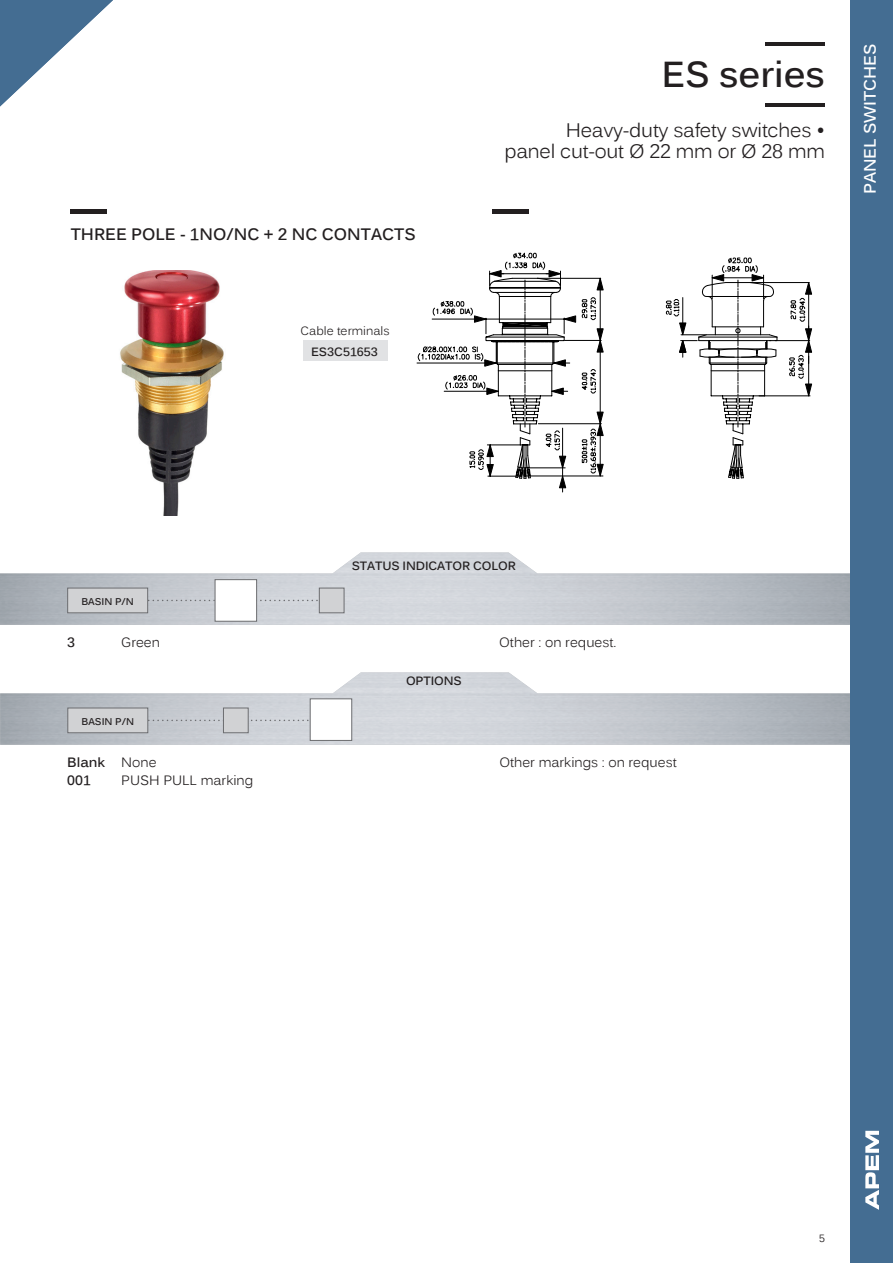
<style>
.page{position:relative;width:893px;height:1263px;background:#fff}
.page>*{position:absolute;margin:0;border:0;box-sizing:border-box;transform-origin:0 0}
.t1{font:700 36px "Kalinga";color:#231f20}
.t2{font:19.5px "Kalinga";letter-spacing:-.01em;color:#231f20}
.t3{font:700 16.5px "Kalinga";color:#231f20}
.t4{font:700 16.5px "Kalinga";color:#fff}
.t5{font:13.5px "Kalinga";color:#231f20}
.t6{font:700 13.5px "Kalinga";color:#231f20}
.t7{font:700 12px "Kalinga";letter-spacing:-.01em;color:#231f20}
.t8{font:12px "Kalinga";color:#231f20}
.t9{font:10.5px "Kalinga";color:#231f20}
.t10{font:700 9.75px "Kalinga";color:#231f20}
.s1{font-weight:400}
</style>
<div class="page">
<svg style="left:0;top:0;width:113px;height:106px"></svg>
<img style="left:0;top:552px;width:850px;height:73px">
<svg style="left:148px;top:600px;width:171px;height:1px"></svg>
<div style="left:215px;top:579px;width:42px;height:43px;background:#fff;border:1px solid #6c6d70"></div>
<div style="left:68px;top:588px;width:80px;height:25px;background:#d1d2d4"></div>
<div style="left:67px;top:588px;width:81px;height:25px;border:1px solid #6c6d70"></div>
<div style="left:319px;top:588px;width:25px;height:25px;background:#d1d2d4;border:1px solid #6c6d70"></div>
<svg style="left:148px;top:720px;width:162px;height:1px"></svg>
<div style="left:310px;top:698px;width:42px;height:43px;background:#fff;border:1px solid #6c6d70"></div>
<div style="left:68px;top:708px;width:80px;height:25px;background:#d1d2d4"></div>
<div style="left:67px;top:708px;width:81px;height:25px;border:1px solid #6c6d70"></div>
<div style="left:223px;top:708px;width:26px;height:25px;background:#d1d2d4;border:1px solid #6c6d70"></div>
<hr style="left:766px;top:103px;width:59px;height:3px;background:#231f20">
<hr style="left:766px;top:43px;width:59px;height:3px;background:#231f20">
<hr style="left:71px;top:209px;width:36px;height:4px;background:#231f20">
<div style="left:303px;top:341px;width:84px;height:20px;background:#e1e2e4"></div>
<hr style="left:493px;top:209px;width:36px;height:4px;background:#231f20">
<hr style="left:562px;top:428px;width:1px;height:64px;background:#000">
<hr style="left:759px;top:396px;width:51px;height:1px;background:#000">
<hr style="left:775px;top:340px;width:35px;height:1px;background:#000">
<hr style="left:750px;top:282px;width:59px;height:1px;background:#000">
<svg style="left:789px;top:282px;width:23px;height:115px"></svg>
<hr style="left:417px;top:363px;width:79px;height:1px;background:#000">
<svg style="left:418px;top:252px;width:360px;height:236px"></svg>
<img style="left:120px;top:270px;width:104px;height:246px">
<div style="left:850px;top:0;width:43px;height:1263px;background:#446d92"></div>
<svg style="left:865px;top:1131px;width:14px;height:79px"></svg>
<p class="t3" style="left:71px;top:224px;width:346px">THREE POLE - 1NO/NC + 2 NC CONTACTS</p>
<p class="t8" style="left:301px;top:323px;width:91px">Cable terminals</p>
<p class="t7" style="left:311px;top:343px;width:68px">ES3C51653</p>
<p class="t1" style="left:661px;top:51px;width:165px">ES series</p>
<p class="t2" style="left:566px;top:118px;width:261px">Heavy-duty safety switches •</p>
<p class="t2" style="left:504px;top:139px;width:322px">panel cut-out Ø 22 mm or Ø 28 mm</p>
<p class="t4" style="left:859px;top:194px;width:152px;rotate:-90deg">PANEL SWITCHES</p>
<p class="t10" style="left:81px;top:595px;width:54px">BASIN P/N</p>
<p class="t7" style="left:352px;top:558px;width:166px">STATUS INDICATOR COLOR</p>
<p class="t6" style="left:67px;top:633px;width:9px">3</p>
<p class="t5" style="left:121px;top:633px;width:40px">Green</p>
<p class="t5" style="left:499px;top:633px;width:119px">Other : on request.</p>
<p class="t7" style="left:406px;top:673px;width:57px">OPTIONS</p>
<p class="t10" style="left:82px;top:715px;width:54px">BASIN P/N</p>
<p class="t6" style="left:67px;top:753px;width:91px">Blank <span class="s1">None</span></p>
<p class="t5" style="left:499px;top:753px;width:179px">Other markings : on request</p>
<p class="t6" style="left:67px;top:771px;width:25px">001</p>
<p class="t5" style="left:121px;top:771px;width:133px">PUSH PULL marking</p>
<p class="t9" style="left:819px;top:1231px;width:7px">5</p>
</div>
